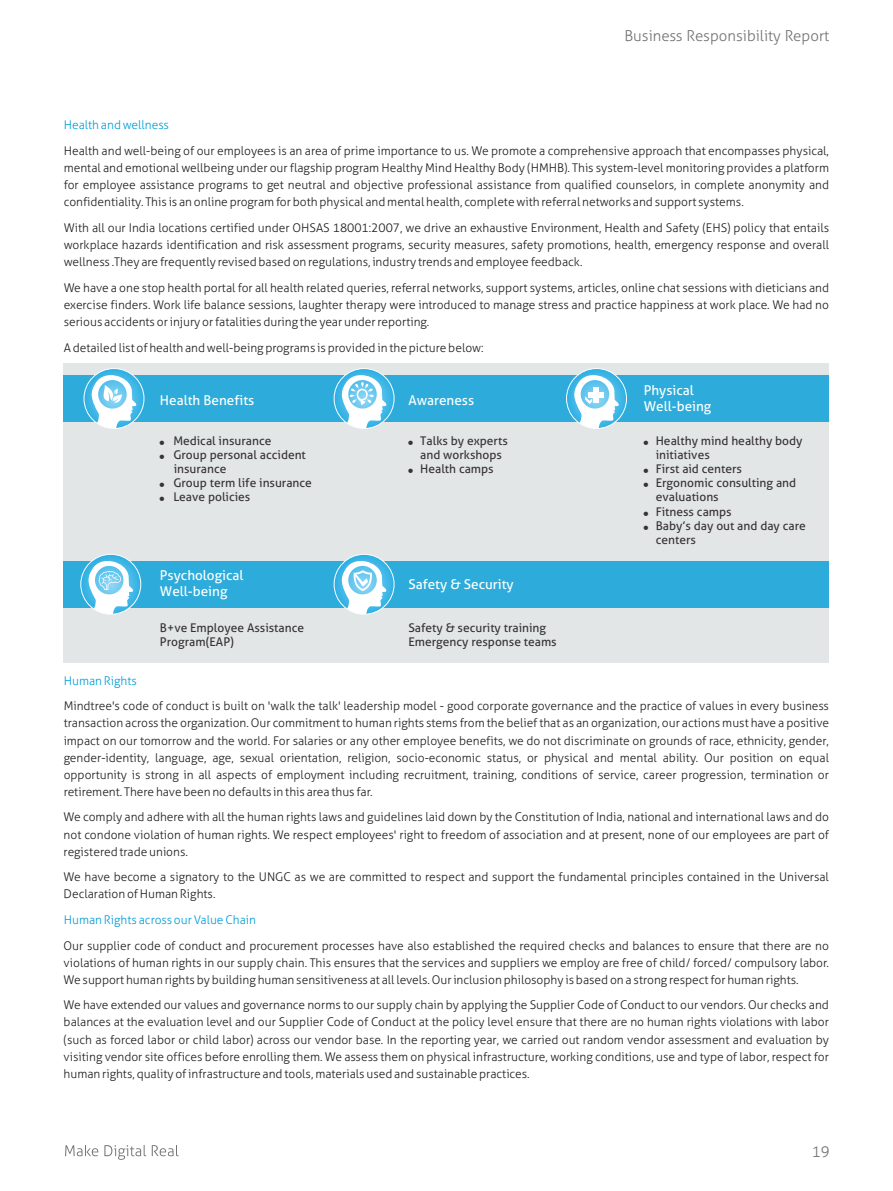
<style>
.page{position:relative;width:893px;height:1191px;background:#fff}
.page>*{position:absolute;margin:0;border:0;box-sizing:border-box;transform-origin:0 0}
.t1{font:300 15px "Aller Typo";color:#737375}
.t2{font:13.5px/16px "Aller Typo";color:#fff}
.t3{font:300 12px/17.1px "Aller Typo";color:#211f1f;text-align:justify}
.t4{font:12px/14.2px "Aller Typo";color:#383336}
.t5{font:300 12px "Aller Typo";color:#009ed9}
</style>
<div class="page">
<div style="left:63px;top:363px;width:766px;height:299px;background:#e3e6e6"></div>
<div style="left:64px;top:375px;width:765px;height:47px;background:#2dacdb"></div>
<div style="left:64px;top:561px;width:765px;height:47px;background:#2dacdb"></div>
<svg style="left:334px;top:368px;width:60px;height:60px"></svg>
<svg style="left:340px;top:369px;width:47px;height:59px"></svg>
<div style="left:334px;top:368px;width:60px;height:61px;border:1px solid #fff;border-radius:50%"></div>
<svg style="left:84px;top:368px;width:60px;height:60px"></svg>
<svg style="left:90px;top:370px;width:47px;height:58px"></svg>
<div style="left:84px;top:368px;width:60px;height:61px;border:1px solid #fff;border-radius:50%"></div>
<svg style="left:81px;top:554px;width:60px;height:60px"></svg>
<svg style="left:86px;top:555px;width:48px;height:59px"></svg>
<div style="left:80px;top:554px;width:61px;height:60px;border:1px solid #fff;border-radius:50%"></div>
<svg style="left:334px;top:554px;width:60px;height:60px"></svg>
<svg style="left:340px;top:555px;width:47px;height:59px"></svg>
<div style="left:334px;top:554px;width:60px;height:60px;border:1px solid #fff;border-radius:50%"></div>
<svg style="left:566px;top:368px;width:60px;height:60px"></svg>
<svg style="left:572px;top:370px;width:47px;height:57px"></svg>
<div style="left:566px;top:368px;width:61px;height:61px;border:1px solid #fff;border-radius:50%"></div>
<svg style="left:65px;top:1145px;width:114px;height:14px"></svg>
<p class="t5" style="left:64px;top:121px;width:107px">Health and wellness</p>
<p class="t1" style="left:624px;top:30px;width:206px">Business Responsibility Report</p>
<p class="t3" style="left:64px;top:144px;width:767px">Health and well-being of our employees is an area of prime importance to us. We promote a comprehensive approach that encompasses physical, mental and emotional wellbeing under our flagship program Healthy Mind Healthy Body (HMHB). This system-level monitoring provides a platform for employee assistance programs to get neutral and objective professional assistance from qualified counselors, in complete anonymity and confidentiality. This is an online program for both physical and mental health, complete with referral networks and support systems.</p>
<p class="t3" style="left:64px;top:220px;width:767px">With all our India locations certified under OHSAS 18001:2007, we drive an exhaustive Environment, Health and Safety (EHS) policy that entails workplace hazards identification and risk assessment programs, security measures, safety promotions, health, emergency response and overall wellness .They are frequently revised based on regulations, industry trends and employee feedback.</p>
<p class="t3" style="left:64px;top:280px;width:767px">We have a one stop health portal for all health related queries, referral networks, support systems, articles, online chat sessions with dieticians and exercise finders. Work life balance sessions, laughter therapy were introduced to manage stress and practice happiness at work place. We had no serious accidents or injury or fatalities during the year under reporting.</p>
<p class="t3" style="left:64px;top:340px;width:421px">A detailed list of health and well-being programs is provided in the picture below:</p>
<p class="t2" style="left:160px;top:394px;width:96px">Health Benefits</p>
<p class="t2" style="left:408px;top:393px;width:67px">Awareness</p>
<p class="t4" style="left:173px;top:434px;width:140px">Medical insurance<br>Group personal accident insurance<br>Group term life insurance<br>Leave policies</p>
<p class="t4" style="left:420px;top:434px;width:89px">Talks by experts and workshops<br>Health camps</p>
<p class="t5" style="left:64px;top:676px;width:75px">Human Rights</p>
<p class="t2" style="left:160px;top:568px;width:85px">Psychological<br>Well-being</p>
<p class="t2" style="left:408px;top:577px;width:107px">Safety &amp; Security</p>
<p class="t4" style="left:160px;top:621px;width:146px">B+ve Employee Assistance<br>Program(EAP)</p>
<p class="t4" style="left:408px;top:621px;width:150px">Safety &amp; security training<br>Emergency response teams</p>
<p class="t2" style="left:644px;top:384px;width:69px">Physical<br>Well-being</p>
<p class="t4" style="left:656px;top:448px;width:152px">initiatives<br>First aid centers<br>Ergonomic consulting and evaluations<br>Fitness camps<br>Baby’s day out and day care centers</p>
<p class="t4" style="left:656px;top:434px;width:148px">Healthy mind healthy body</p>
<p class="t3" style="left:64px;top:699px;width:767px">Mindtree's code of conduct is built on 'walk the talk' leadership model - good corporate governance and the practice of values in every business transaction across the organization. Our commitment to human rights stems from the belief that as an organization, our actions must have a positive impact on our tomorrow and the world. For salaries or any other employee benefits, we do not discriminate on grounds of race, ethnicity, gender, gender-identity, language, age, sexual orientation, religion, socio-economic status, or physical and mental ability. Our position on equal opportunity is strong in all aspects of employment including recruitment, training, conditions of service, career progression, termination or retirement. There have been no defaults in this area thus far.</p>
<p class="t3" style="left:64px;top:810px;width:767px">We comply and adhere with all the human rights laws and guidelines laid down by the Constitution of India, national and international laws and do not condone violation of human rights. We respect employees' right to freedom of association and at present, none of our employees are part of registered trade unions.</p>
<p class="t3" style="left:64px;top:869px;width:767px">We have become a signatory to the UNGC as we are committed to respect and support the fundamental principles contained in the Universal<br>Declaration of Human Rights.</p>
<p class="t3" style="left:64px;top:938px;width:767px">Our supplier code of conduct and procurement processes have also established the required checks and balances to ensure that there are no violations of human rights in our supply chain. This ensures that the services and suppliers we employ are free of child/ forced/ compulsory labor.<br>We support human rights by building human sensitiveness at all levels. Our inclusion philosophy is based on a strong respect for human rights.</p>
<p class="t3" style="left:64px;top:997px;width:767px">We have extended our values and governance norms to our supply chain by applying the Supplier Code of Conduct to our vendors. Our checks and balances at the evaluation level and our Supplier Code of Conduct at the policy level ensure that there are no human rights violations with labor (such as forced labor or child labor) across our vendor base. In the reporting year, we carried out random vendor assessment and evaluation by visiting vendor site offices before enrolling them. We assess them on physical infrastructure, working conditions, use and type of labor, respect for human rights, quality of infrastructure and tools, materials used and sustainable practices.</p>
<p class="t5" style="left:64px;top:915px;width:194px">Human Rights across our Value Chain</p>
<p class="t1" style="left:812px;top:1145px;width:19px">19</p>
</div>
